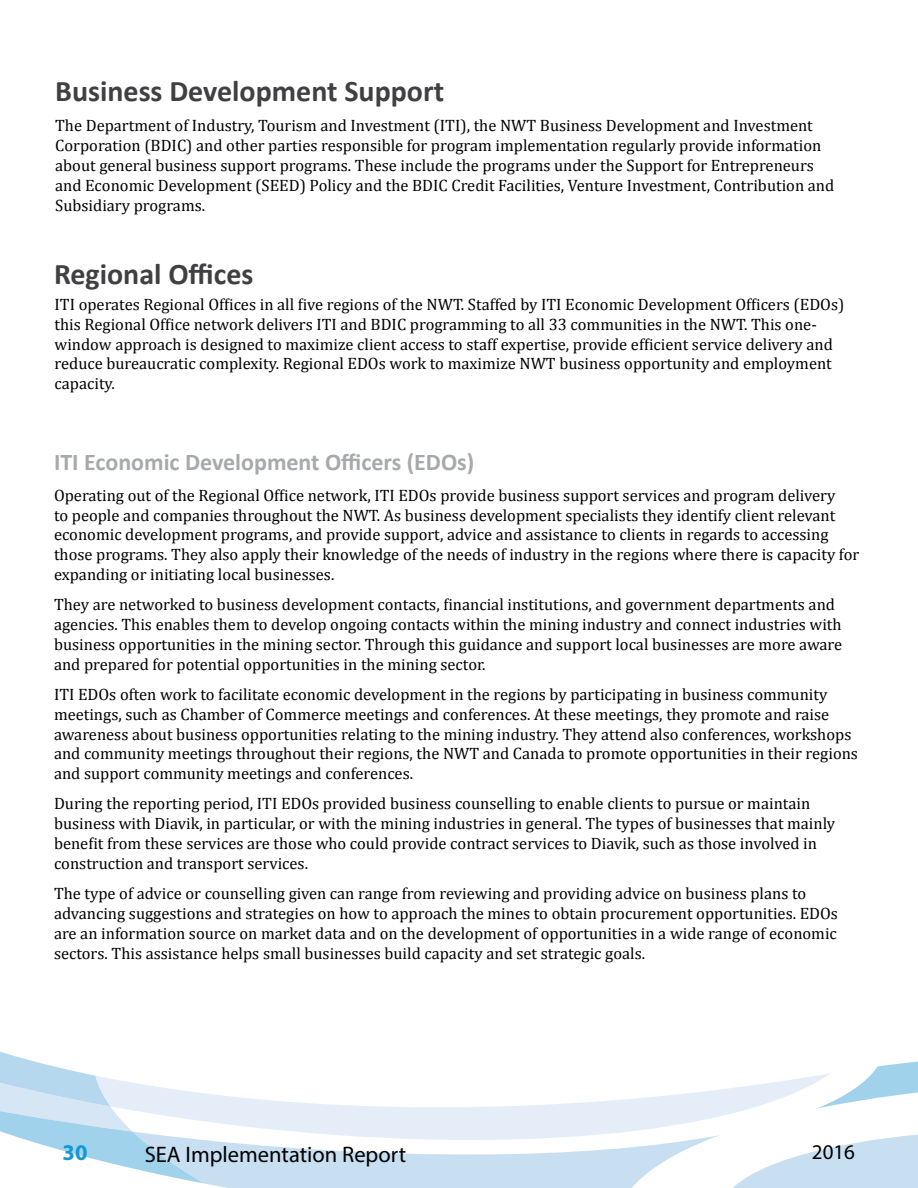
<style>
.page{position:relative;width:918px;height:1188px;background:#fff}
.page>*{position:absolute;margin:0;border:0;box-sizing:border-box;transform-origin:0 0}
.t1{font:700 30px "Calibri";color:#404042}
.t2{font:700 24px "Calibri";color:#a7a9ac}
.t3{font:22.5px "Myriad Pro";color:#000}
.t4{font:700 22.5px "Myriad Pro";color:#1498d5}
.t5{font:21px "Myriad Pro";color:#000}
.t6{font:16.5px/19.8px "Cambria";color:#000}
</style>
<div class="page">
<svg style="left:208px;top:1090px;width:509px;height:98px"></svg>
<svg style="left:0;top:1051px;width:210px;height:133px"></svg>
<svg style="left:717px;top:1061px;width:201px;height:127px"></svg>
<h1 class="t1" style="left:55px;top:72px;width:390px">Business Development Support</h1>
<p class="t6" style="left:55px;top:116px;width:781px">The Department of Industry, Tourism and Investment (ITI), the NWT Business Development and Investment Corporation (BDIC) and other parties responsible for program implementation regularly provide information about general business support programs. These include the programs under the Support for Entrepreneurs and Economic Development (SEED) Policy and the BDIC Credit Facilities, Venture Investment, Contribution and Subsidiary programs.</p>
<h1 class="t1" style="left:54px;top:255px;width:201px">Regional Offices</h1>
<p class="t6" style="left:55px;top:294px;width:791px">ITI operates Regional Offices in all five regions of the NWT. Staffed by ITI Economic Development Officers (EDOs) this Regional Office network delivers ITI and BDIC programming to all 33 communities in the NWT. This one&shy;window approach is designed to maximize client access to staff expertise, provide efficient service delivery and reduce bureaucratic complexity. Regional EDOs work to maximize NWT business opportunity and employment capacity.</p>
<h2 class="t2" style="left:54px;top:447px;width:422px">ITI Economic Development Officers (EDOs)</h2>
<p class="t6" style="left:54px;top:485px;width:807px">Operating out of the Regional Office network, ITI EDOs provide business support services and program delivery<br>to people and companies throughout the NWT. As business development specialists they identify client relevant economic development programs, and provide support, advice and assistance to clients in regards to accessing those programs. They also apply their knowledge of the needs of industry in the regions where there is capacity for expanding or initiating local businesses.</p>
<p class="t6" style="left:54px;top:595px;width:790px">They are networked to business development contacts, financial institutions, and government departments and agencies. This enables them to develop ongoing contacts within the mining industry and connect industries with business opportunities in the mining sector. Through this guidance and support local businesses are more aware and prepared for potential opportunities in the mining sector.</p>
<p class="t6" style="left:54px;top:684px;width:806px">ITI EDOs often work to facilitate economic development in the regions by participating in business community meetings, such as Chamber of Commerce meetings and conferences. At these meetings, they promote and raise awareness about business opportunities relating to the mining industry. They attend also conferences, workshops and community meetings throughout their regions, the NWT and Canada to promote opportunities in their regions and support community meetings and conferences.</p>
<p class="t6" style="left:54px;top:794px;width:783px">During the reporting period, ITI EDOs provided business counselling to enable clients to pursue or maintain business with Diavik, in particular, or with the mining industries in general. The types of businesses that mainly benefit from these services are those who could provide contract services to Diavik, such as those involved in construction and transport services.</p>
<p class="t6" style="left:54px;top:884px;width:786px">The type of advice or counselling given can range from reviewing and providing advice on business plans to advancing suggestions and strategies on how to approach the mines to obtain procurement opportunities. EDOs are an information source on market data and on the development of opportunities in a wide range of economic sectors. This assistance helps small businesses build capacity and set strategic goals.</p>
<h3 class="t4" style="left:63px;top:1138px;width:26px">30</h3>
<h3 class="t3" style="left:145px;top:1140px;width:263px">SEA Implementation Report</h3>
<p class="t5" style="left:812px;top:1139px;width:45px">2016</p>
</div>
